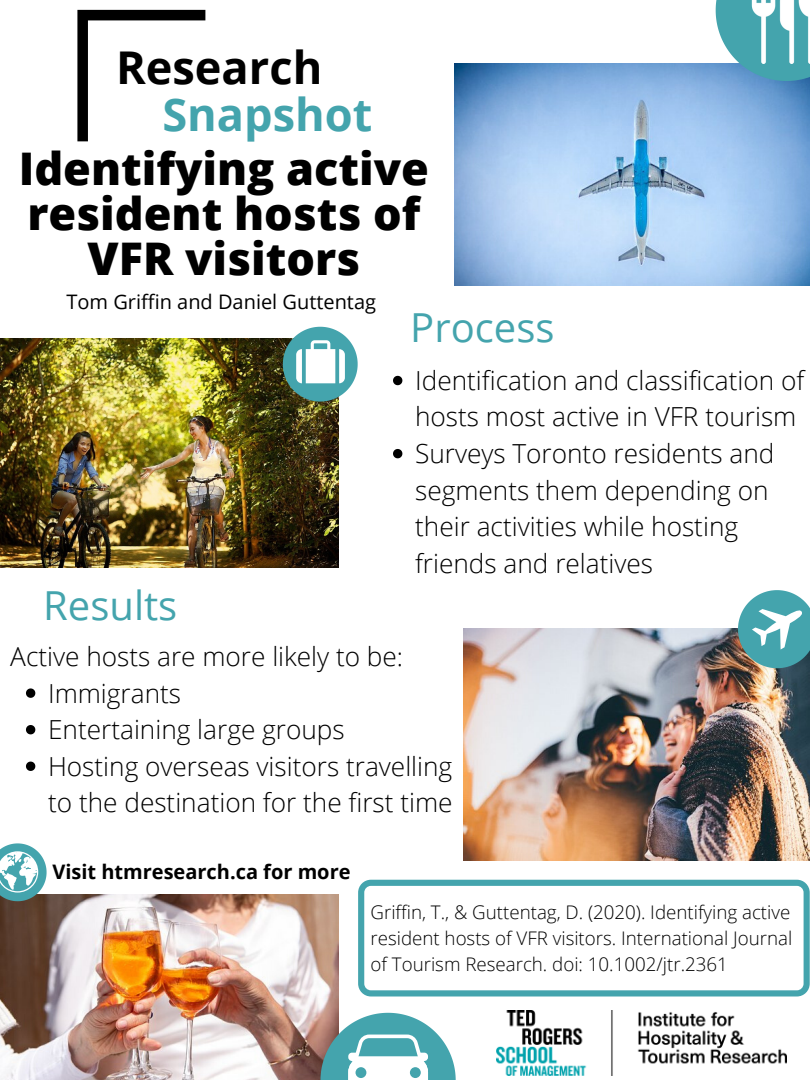
<style>
.page{position:relative;width:810px;height:1080px;background:#fff}
.page>*{position:absolute;margin:0;border:0;box-sizing:border-box;transform-origin:0 0}
.t1{font:700 45.19px "Open Sans";color:#000}
.t2{font:700 45.19px "Open Sans";color:#44a4ad}
.t3{font:800 45px/45px "Open Sans";color:#000;text-align:center}
.t4{font:40px "Open Sans";color:#44a4ad}
.t5{font:300 26.25px/36.6px "Open Sans";color:#000}
.t6{font:20px "Open Sans";color:#000}
.t7{font:700 20px "Open Sans";color:#000}
.t8{font:300 18.75px/26.2px "Open Sans";color:#000;text-align:justify}
</style>
<div class="page">
<svg style="left:26px;top:688px;width:9px;height:10px"></svg>
<svg style="left:26px;top:725px;width:9px;height:9px"></svg>
<svg style="left:26px;top:762px;width:9px;height:9px"></svg>
<img style="left:0;top:895px;width:339px;height:185px">
<svg style="left:320px;top:1013px;width:136px;height:67px"></svg>
<img style="left:463px;top:629px;width:347px;height:231px">
<svg style="left:738px;top:590px;width:72px;height:78px"></svg>
<img style="left:0;top:338px;width:339px;height:229px">
<svg style="left:283px;top:327px;width:75px;height:75px"></svg>
<svg style="left:0;top:843px;width:47px;height:58px"></svg>
<img style="left:455px;top:63px;width:355px;height:223px">
<svg style="left:716px;top:0;width:94px;height:81px;background:#5caabb"></svg>
<img style="left:748px;top:0;width:62px;height:63px">
<svg style="left:358px;top:880px;width:452px;height:116px"></svg>
<img style="left:496px;top:1010px;width:291px;height:66px">
<svg style="left:393px;top:376px;width:9px;height:9px"></svg>
<svg style="left:393px;top:449px;width:9px;height:9px"></svg>
<svg style="left:77px;top:10px;width:128px;height:131px"></svg>
<h1 class="t1" style="left:116px;top:36px;width:208px">Research</h1>
<h1 class="t2" style="left:162px;top:83px;width:212px">Snapshot</h1>
<h2 class="t3" style="left:19px;top:145px;width:412px">Identifying active resident hosts of<br>VFR visitors</h2>
<p class="t6" style="left:66px;top:287px;width:311px">Tom Griffin and Daniel Guttentag</p>
<h3 class="t4" style="left:410px;top:299px;width:146px">Process</h3>
<h3 class="t4" style="left:43px;top:578px;width:136px">Results</h3>
<p class="t5" style="left:10px;top:637px;width:394px">Active hosts are more likely to be:</p>
<p class="t5" style="left:415px;top:361px;width:391px">Identification and classification of hosts most active in VFR tourism<br>Surveys Toronto residents and segments them depending on their activities while hosting friends and relatives</p>
<p class="t5" style="left:48px;top:674px;width:406px">Immigrants<br>Entertaining large groups<br>Hosting overseas visitors travelling to the destination for the first time</p>
<p class="t7" style="left:52px;top:858px;width:300px">Visit htmresearch.ca for more</p>
<p class="t8" style="left:371px;top:898px;width:423px">Griffin, T., &amp; Guttentag, D. (2020). Identifying active resident hosts of VFR visitors. International Journal of Tourism Research. doi: 10.1002/jtr.2361</p>
</div>
